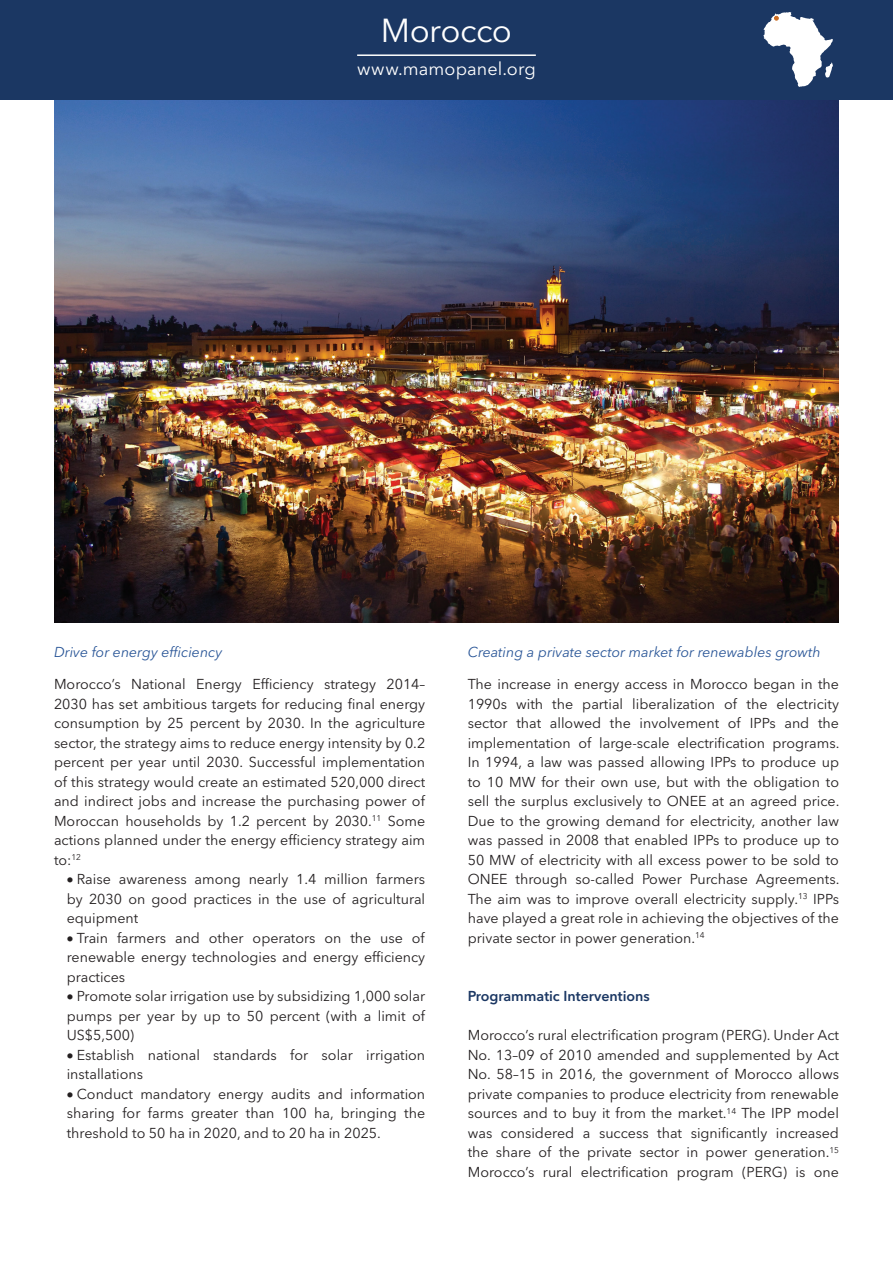
<style>
.page{position:relative;width:893px;height:1263px;background:#fff}
.page>*{position:absolute;margin:0;border:0;box-sizing:border-box;transform-origin:0 0}
.t1{font:33px "Avenir Next LT Pro";letter-spacing:-.015em;color:#fff}
.t2{font:18px "Avenir Next LT Pro";letter-spacing:.005em;color:#fff}
.t3{font:14.25px/19.5px "Avenir Next LT Pro";color:#231f20;text-align:justify}
.t4{font:italic 14.25px "Avenir Next LT Pro";color:#295597}
.t5{font:600 14.25px "Avenir Next LT Pro";color:#1b3763}
</style>
<div class="page">
<div style="left:0;top:0;width:893px;height:100px;background:#1b3763"></div>
<hr style="left:357px;top:54px;width:179px;height:2px;background:#fff">
<svg style="left:763px;top:12px;width:70px;height:75px"></svg>
<img style="left:54px;top:100px;width:785px;height:523px">
<h1 class="t1" style="left:381px;top:11px;width:133px">Morocco</h1>
<p class="t2" style="left:357px;top:58px;width:180px">www.mamopanel.org</p>
<p class="t4" style="left:54px;top:644px;width:170px">Drive for energy efficiency</p>
<p class="t3" style="left:54px;top:675px;width:373px">Morocco’s National Energy Efficiency strategy 2014– 2030 has set ambitious targets for reducing final energy consumption by 25 percent by 2030. In the agriculture sector, the strategy aims to reduce energy intensity by 0.2 percent per year until 2030. Successful implementation of this strategy would create an estimated 520,000 direct and indirect jobs and increase the purchasing power of Moroccan households by 1.2 percent by 2030.<sup>11</sup> Some actions planned under the energy efficiency strategy aim to:<sup>12</sup></p>
<p class="t3" style="left:67px;top:870px;width:360px">• Raise awareness among nearly 1.4 million farmers by 2030 on good practices in the use of agricultural equipment</p>
<p class="t3" style="left:67px;top:928px;width:360px">• Train farmers and other operators on the use of renewable energy technologies and energy efficiency practices</p>
<p class="t3" style="left:67px;top:987px;width:360px">• Promote solar irrigation use by subsidizing 1,000 solar pumps per year by up to 50 percent (with a limit of US$5,500)</p>
<p class="t3" style="left:67px;top:1045px;width:360px">• Establish national standards for solar irrigation installations</p>
<p class="t3" style="left:67px;top:1084px;width:360px">• Conduct mandatory energy audits and information sharing for farms greater than 100 ha, bringing the threshold to 50 ha in 2020, and to 20 ha in 2025.</p>
<p class="t4" style="left:468px;top:644px;width:354px">Creating a private sector market for renewables growth</p>
<p class="t3" style="left:468px;top:674px;width:373px">The increase in energy access in Morocco began in the 1990s with the partial liberalization of the electricity sector that allowed the involvement of IPPs and the implementation of large-scale electrification programs.<br>In 1994, a law was passed allowing IPPs to produce up to 10 MW for their own use, but with the obligation to sell the surplus exclusively to ONEE at an agreed price.<br>Due to the growing demand for electricity, another law was passed in 2008 that enabled IPPs to produce up to 50 MW of electricity with all excess power to be sold to ONEE through so-called Power Purchase Agreements.<br>The aim was to improve overall electricity supply.<sup>13</sup> IPPs have played a great role in achieving the objectives of the private sector in power generation.<sup>14</sup></p>
<p class="t5" style="left:468px;top:988px;width:184px">Programmatic Interventions</p>
<p class="t3" style="left:468px;top:1026px;width:373px">Morocco’s rural electrification program (PERG). Under Act No. 13–09 of 2010 amended and supplemented by Act No. 58–15 in 2016, the government of Morocco allows private companies to produce electricity from renewable sources and to buy it from the market.<sup>14</sup> The IPP model was considered a success that significantly increased the share of the private sector in power generation.<sup>15<br></sup>Morocco’s rural electrification program (PERG) is one</p>
</div>
